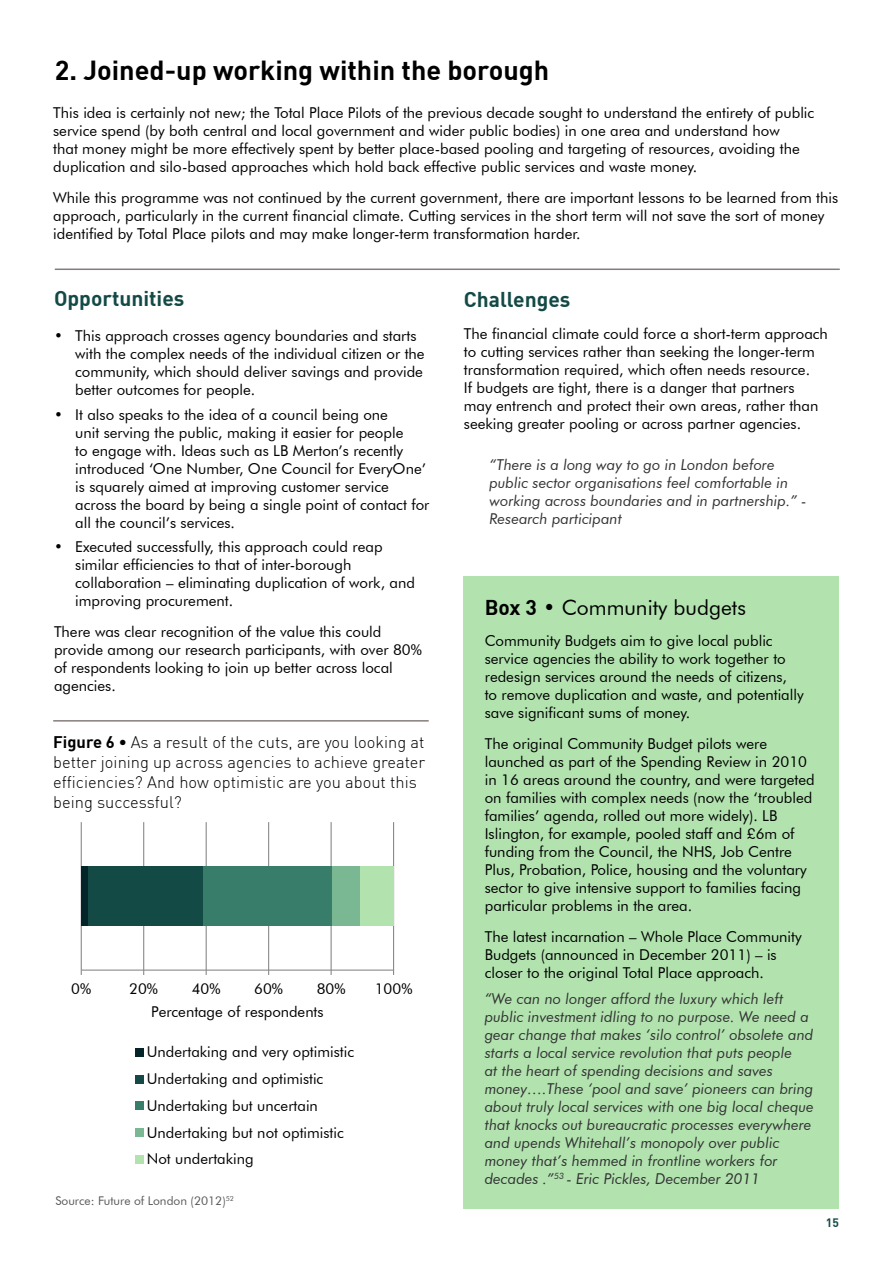
<style>
.page{position:relative;width:893px;height:1263px;background:#fff}
.page>*{position:absolute;margin:0;border:0;box-sizing:border-box;transform-origin:0 0}
.t1{font:700 27px "DIN";color:#000}
.t2{font:700 21px "DIN";color:#134a46}
.t3{font:21px "Futura BT";color:#000}
.t4{font:300 16.5px/19.8px "DIN";color:#000}
.t5{font:15px/18px "Futura BT";color:#000}
.t6{font:italic 15px/18px "Futura BT";color:#333}
.t7{font:12px "Futura BT";color:#58595b}
.t8{font:700 12px "DIN";color:#134a46}
.s1{font-weight:700}
.s2{font-family:"DIN";font-weight:700}
</style>
<div class="page">
<div style="left:463px;top:576px;width:376px;height:633px;background:#b2e3af"></div>
<hr style="left:81px;top:822px;width:1px;height:148px;background:#868686">
<hr style="left:143px;top:822px;width:1px;height:148px;background:#868686">
<hr style="left:206px;top:822px;width:1px;height:148px;background:#868686">
<hr style="left:268px;top:822px;width:1px;height:148px;background:#868686">
<hr style="left:331px;top:822px;width:1px;height:148px;background:#868686">
<hr style="left:393px;top:822px;width:1px;height:148px;background:#868686">
<div style="left:81px;top:866px;width:7px;height:60px;background:#032429"></div>
<div style="left:88px;top:866px;width:115px;height:60px;background:#134a46"></div>
<div style="left:203px;top:866px;width:130px;height:60px;background:#377d6a"></div>
<div style="left:333px;top:866px;width:27px;height:60px;background:#7ab893"></div>
<div style="left:360px;top:866px;width:34px;height:60px;background:#b2e3af"></div>
<hr style="left:81px;top:969px;width:313px;height:2px;background:#868686">
<div style="left:135px;top:1048px;width:8px;height:8px;background:#032429"></div>
<div style="left:135px;top:1075px;width:8px;height:8px;background:#134a46"></div>
<div style="left:135px;top:1102px;width:8px;height:8px;background:#377d6a"></div>
<div style="left:135px;top:1129px;width:8px;height:8px;background:#7ab893"></div>
<div style="left:135px;top:1155px;width:8px;height:8px;background:#b2e3af"></div>
<hr style="left:53px;top:720px;width:376px;height:2px;background:#847d7b">
<hr style="left:55px;top:269px;width:785px;height:1px;background:#847d7b">
<h1 class="t1" style="left:55px;top:53px;width:496px">2. Joined-up working within the borough</h1>
<p class="t5" style="left:53px;top:104px;width:763px">This idea is certainly not new; the Total Place Pilots of the previous decade sought to understand the entirety of public service spend (by both central and local government and wider public bodies) in one area and understand how<br>that money might be more effectively spent by better place-based pooling and targeting of resources, avoiding the duplication and silo-based approaches which hold back effective public services and waste money.</p>
<p class="t5" style="left:53px;top:189px;width:786px">While this programme was not continued by the current government, there are important lessons to be learned from this approach, particularly in the current financial climate. Cutting services in the short term will not save the sort of money identified by Total Place pilots and may make longer-term transformation harder.</p>
<h2 class="t2" style="left:54px;top:285px;width:132px">Opportunities</h2>
<p class="t5" style="left:75px;top:327px;width:351px;text-indent:-21px">• This approach crosses agency boundaries and starts with the complex needs of the individual citizen or the community, which should deliver savings and provide better outcomes for people.</p>
<p class="t5" style="left:75px;top:405px;width:356px;text-indent:-21px">• It also speaks to the idea of a council being one<br>unit serving the public, making it easier for people<br>to engage with. Ideas such as LB Merton’s recently introduced ‘One Number, One Council for EveryOne’ is squarely aimed at improving customer service across the board by being a single point of contact for all the council’s services.</p>
<p class="t5" style="left:75px;top:538px;width:341px;text-indent:-21px">• Executed successfully, this approach could reap similar efficiencies to that of inter-borough collaboration – eliminating duplication of work, and improving procurement.</p>
<p class="t5" style="left:54px;top:622px;width:369px">There was clear recognition of the value this could provide among our research participants, with over 80% of respondents looking to join up better across local agencies.</p>
<p class="t4" style="left:53px;top:732px;width:374px"><span class="s1">Figure 6 •</span> As a result of the cuts, are you looking at better joining up across agencies to achieve greater efficiencies? And how optimistic are you about this being successful?</p>
<p class="t5" style="left:71px;top:980px;width:21px">0%</p>
<p class="t5" style="left:129px;top:980px;width:30px">20%</p>
<p class="t5" style="left:192px;top:980px;width:30px">40%</p>
<p class="t5" style="left:254px;top:980px;width:30px">60%</p>
<p class="t5" style="left:317px;top:980px;width:30px">80%</p>
<p class="t5" style="left:375px;top:980px;width:39px">100%</p>
<p class="t5" style="left:151px;top:1002px;width:174px">Percentage of respondents</p>
<p class="t5" style="left:147px;top:1038px;width:209px;line-height:26.8px">Undertaking and very optimistic<br>Undertaking and optimistic<br>Undertaking but uncertain<br>Undertaking but not optimistic<br>Not undertaking</p>
<p class="t7" style="left:55px;top:1193px;width:180px">Source: Future of London (2012)<sup>52</sup></p>
<h2 class="t2" style="left:464px;top:285px;width:108px">Challenges</h2>
<p class="t5" style="left:464px;top:325px;width:366px">The financial climate could force a short-term approach to cutting services rather than seeking the longer-term transformation required, which often needs resource.<br>If budgets are tight, there is a danger that partners<br>may entrench and protect their own areas, rather than seeking greater pooling or across partner agencies.</p>
<p class="t6" style="left:489px;top:455px;width:319px">“There is a long way to go in London before public sector organisations feel comfortable in working across boundaries and in partnership.” - Research participant</p>
<h2 class="t3" style="left:485px;top:595px;width:263px"><span class="s2">Box 3</span> • Community budgets</h2>
<p class="t5" style="left:485px;top:632px;width:320px">Community Budgets aim to give local public service agencies the ability to work together to redesign services around the needs of citizens,<br>to remove duplication and waste, and potentially save significant sums of money.</p>
<p class="t5" style="left:485px;top:734px;width:332px">The original Community Budget pilots were launched as part of the Spending Review in 2010 in 16 areas around the country, and were targeted on families with complex needs (now the ‘troubled families’ agenda, rolled out more widely). LB Islington, for example, pooled staff and £6m of funding from the Council, the NHS, Job Centre Plus, Probation, Police, housing and the voluntary sector to give intensive support to families facing particular problems in the area.</p>
<p class="t5" style="left:485px;top:927px;width:318px">The latest incarnation – Whole Place Community<br>Budgets (announced in December 2011) – is closer to the original Total Place approach.</p>
<p class="t6" style="left:485px;top:990px;width:331px">“We can no longer afford the luxury which left public investment idling to no purpose. We need a gear change that makes ‘silo control’ obsolete and starts a local service revolution that puts people<br>at the heart of spending decisions and saves money….These ‘pool and save’ pioneers can bring about truly local services with one big local cheque that knocks out bureaucratic processes everywhere and upends Whitehall’s monopoly over public money that’s hemmed in frontline workers for decades .”<sup>53</sup> - Eric Pickles, December 2011</p>
<p class="t8" style="left:826px;top:1215px;width:15px">15</p>
</div>
